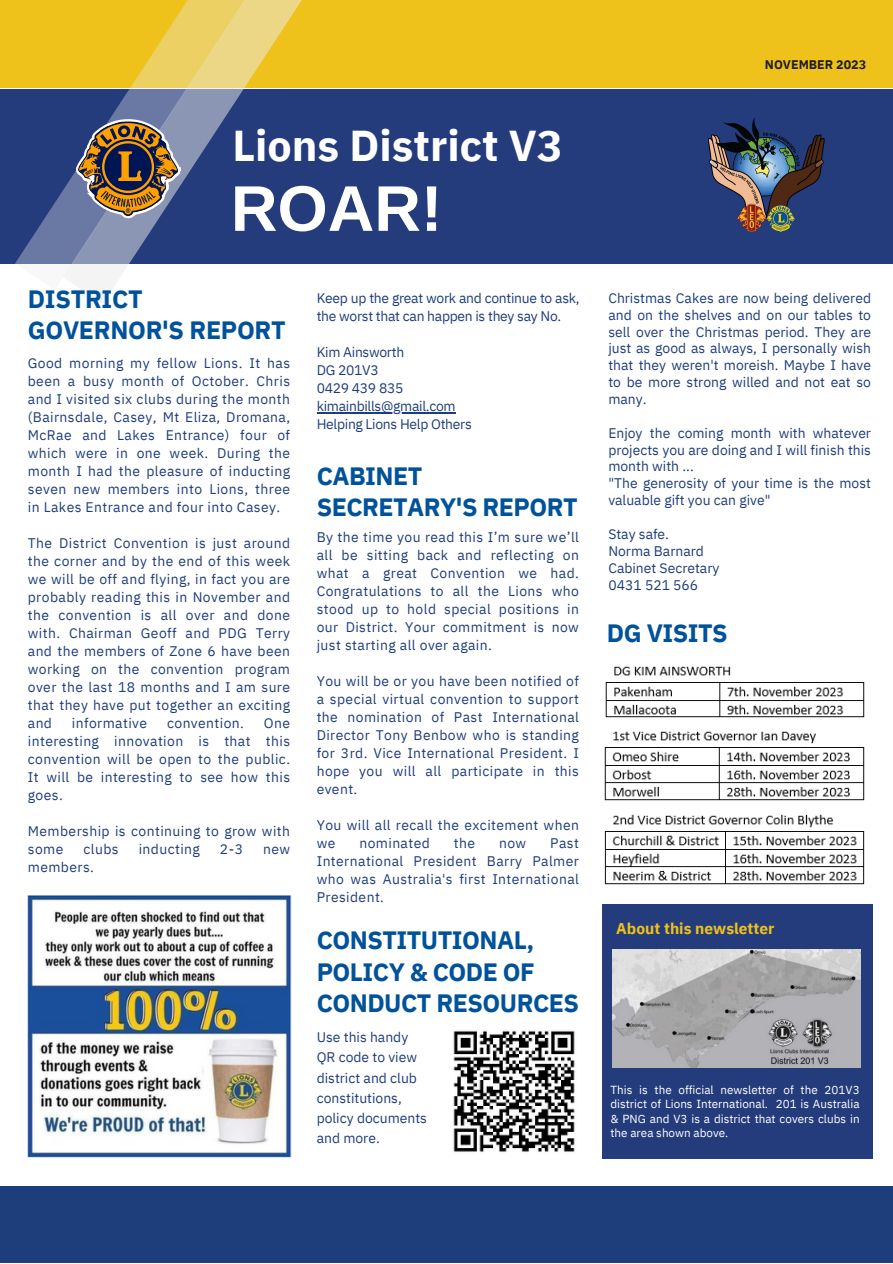
<style>
.page{position:relative;width:893px;height:1264px;background:#fff}
.page>*{position:absolute;margin:0;border:0;box-sizing:border-box;transform-origin:0 0}
.t1{font:700 64.5px "Arimo";color:#fff}
.t2{font:700 43.05px "IBM Plex Sans";color:#fff}
.t3{font:700 25.05px/31.5px "IBM Plex Sans";letter-spacing:-.02em;color:#00529b}
.t4{font:700 15.6px "IBM Plex Sans";color:#eec21a}
.t5{font:13.95px/18px "IBM Plex Sans";letter-spacing:.03em;color:#1e3d7b;text-align:justify}
.t6{font:13.95px/20.2px "IBM Plex Sans";color:#1e3d7b}
.t7{font:13.95px/18px "IBM Plex Sans";letter-spacing:-.02em;color:#1e3d7b}
.t8{font:700 12.45px "IBM Plex Sans";color:#231f20}
.t9{font:11.7px/14.5px "IBM Plex Sans";color:#fff;text-align:justify}
</style>
<div class="page">
<div style="left:0;top:1186px;width:892px;height:76px;background:#1e3d7b"></div>
<div style="left:0;top:0;width:892px;height:88px;background:#eec21a"></div>
<div style="left:0;top:89px;width:892px;height:175px;background:#253c7c"></div>
<svg style="left:16px;top:0;width:286px;height:303px"></svg>
<svg style="left:70px;top:115px;width:116px;height:109px;background:#72696a"></svg>
<div style="left:602px;top:904px;width:270px;height:254px;background:#253c7c"></div>
<img style="left:612px;top:949px;width:248px;height:118px">
<img style="left:708px;top:118px;width:117px;height:115px">
<img style="left:453px;top:1030px;width:122px;height:122px">
<hr style="left:316px;top:412px;width:139px;height:1px;background:#1e3d7b">
<img style="left:605px;top:666px;width:260px;height:52px">
<img style="left:604px;top:731px;width:261px;height:70px">
<img style="left:604px;top:814px;width:261px;height:71px">
<img style="left:28px;top:895px;width:263px;height:262px">
<p class="t2" style="left:232px;top:116px;width:332px">Lions District V3</p>
<p class="t1" style="left:231px;top:172px;width:213px">ROAR!</p>
<p class="t3" style="left:28px;top:284px;width:259px;line-height:30.3px">DISTRICT<br>GOVERNOR'S REPORT</p>
<p class="t5" style="left:28px;top:353px;width:264px">Good morning my fellow Lions. It has been a busy month of October. Chris and I visited six clubs during the month (Bairnsdale, Casey, Mt Eliza, Dromana, McRae and Lakes Entrance) four of which were in one week. During the month I had the pleasure of inducting seven new members into Lions, three in Lakes Entrance and four into Casey.</p>
<p class="t5" style="left:28px;top:533px;width:264px">The District Convention is just around the corner and by the end of this week we will be off and flying, in fact you are probably reading this in November and the convention is all over and done with. Chairman Geoff and PDG Terry and the members of Zone 6 have been working on the convention program over the last 18 months and I am sure that they have put together an exciting and</p>
<p class="t5" style="left:72px;top:713px;width:77px">informative</p>
<p class="t5" style="left:167px;top:713px;width:78px">convention.</p>
<p class="t5" style="left:28px;top:713px;width:264px;text-indent:236px">One interesting innovation is that this convention will be open to the public.<br>It will be interesting to see how this goes.</p>
<p class="t5" style="left:28px;top:821px;width:264px">Membership is continuing to grow with some</p>
<p class="t5" style="left:83px;top:839px;width:37px">clubs</p>
<p class="t5" style="left:139px;top:839px;width:63px">inducting</p>
<p class="t5" style="left:220px;top:839px;width:25px">2-3</p>
<p class="t5" style="left:263px;top:839px;width:29px">new</p>
<p class="t5" style="left:28px;top:857px;width:68px">members.</p>
<p class="t7" style="left:316px;top:289px;width:264px">Keep up the great work and continue to ask, the worst that can happen is they say No.</p>
<p class="t7" style="left:316px;top:343px;width:89px">Kim Ainsworth</p>
<p class="t5" style="left:316px;top:361px;width:64px">DG 201V3</p>
<p class="t7" style="left:316px;top:379px;width:88px">0429 439 835</p>
<p class="t7" style="left:316px;top:397px;width:140px">kimainbills@gmail.com</p>
<p class="t7" style="left:316px;top:415px;width:157px">Helping Lions Help Others</p>
<p class="t3" style="left:316px;top:459px;width:262px">CABINET<br>SECRETARY'S REPORT</p>
<p class="t5" style="left:316px;top:528px;width:264px">By the time you read this I’m sure we’ll all be sitting back and reflecting on what a great Convention we had.<br>Congratulations to all the Lions who stood up to hold special positions in our District. Your commitment is now just starting all over again.</p>
<p class="t5" style="left:316px;top:672px;width:264px">You will be or you have been notified of a special virtual convention to support the nomination of Past International Director Tony Benbow who is standing for 3rd. Vice International President. I hope you will all participate in this event.</p>
<p class="t5" style="left:316px;top:816px;width:264px">You will all recall the excitement when we</p>
<p class="t5" style="left:359px;top:834px;width:72px">nominated</p>
<p class="t5" style="left:454px;top:834px;width:23px">the</p>
<p class="t5" style="left:499px;top:834px;width:29px">now</p>
<p class="t5" style="left:316px;top:834px;width:264px;text-indent:233px">Past International President Barry Palmer who was Australia's first International President.</p>
<p class="t3" style="left:316px;top:924px;width:264px">CONSTITUTIONAL,<br>POLICY &amp; CODE OF<br>CONDUCT RESOURCES</p>
<p class="t6" style="left:316px;top:1026px;width:112px">Use this handy<br>QR code to view district and club constitutions, policy documents and more.</p>
<p class="t8" style="left:765px;top:56px;width:103px">NOVEMBER 2023</p>
<p class="t5" style="left:608px;top:289px;width:264px;line-height:16.8px">Christmas Cakes are now being delivered and on the shelves and on our tables to sell over the Christmas period. They are just as good as always, I personally wish that they weren't moreish. Maybe I have to be more strong willed and not eat so many.</p>
<p class="t5" style="left:608px;top:424px;width:264px;line-height:16.8px">Enjoy the coming month with whatever projects you are doing and I will finish this month with ...</p>
<p class="t6" style="left:608px;top:474px;width:264px;line-height:16.8px">"The generosity of your time is the most valuable gift you can give"</p>
<p class="t6" style="left:608px;top:523px;width:62px">Stay safe.</p>
<p class="t6" style="left:608px;top:540px;width:97px">Norma Barnard</p>
<p class="t6" style="left:608px;top:557px;width:112px">Cabinet Secretary</p>
<p class="t6" style="left:608px;top:574px;width:91px">0431 521 566</p>
<p class="t3" style="left:607px;top:616px;width:122px">DG VISITS</p>
<p class="t4" style="left:616px;top:918px;width:160px">About this newsletter</p>
<p class="t9" style="left:610px;top:1082px;width:250px">This is the official newsletter of the 201V3 district of Lions International. 201 is Australia &amp; PNG and V3 is a district that covers clubs in the area shown above.</p>
</div>
